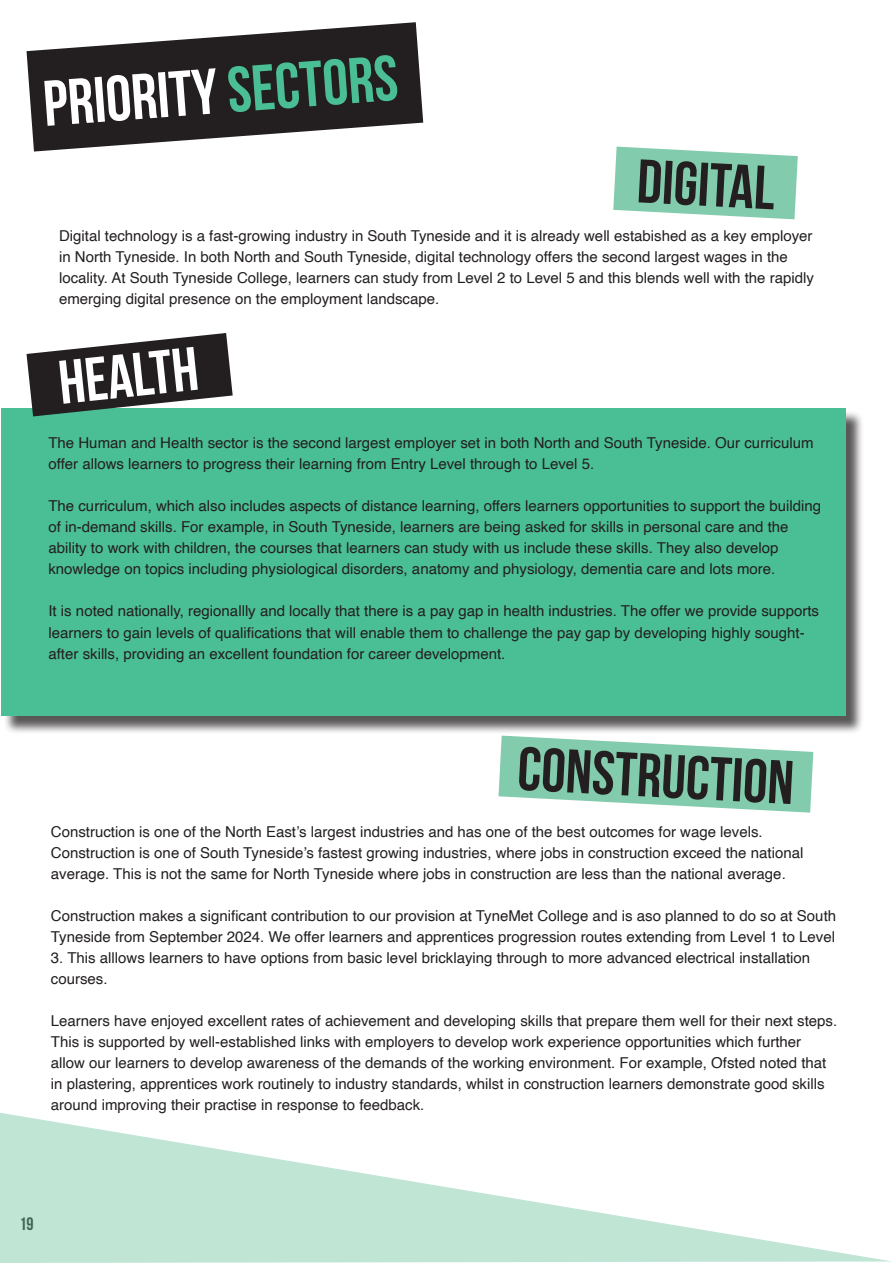
<style>
.page{position:relative;width:893px;height:1263px;background:#fff}
.page>*{position:absolute;margin:0;border:0;box-sizing:border-box;transform-origin:0 0}
.t1{font:700 64.35px "Bebas Neue";color:#fff}
.t2{font:700 61.5px "Bebas Neue";color:#231f20}
.t3{font:700 61.5px "Bebas Neue";color:#fff}
.t4{font:700 18px "Bebas Neue";color:#000}
.t5{font:15px/21px "Helvetica";color:#231f20}
.s1{color:#4abe94}
</style>
<div class="page">
<div style="left:3px;top:410px;width:861px;height:324px;background:#231f20;opacity:.75"></div>
<div style="left:1px;top:408px;width:844px;height:308px;background:#4abe94"></div>
<svg style="left:27px;top:333px;width:206px;height:83px"></svg>
<svg style="left:498px;top:736px;width:315px;height:77px"></svg>
<svg style="left:27px;top:22px;width:396px;height:130px;fill:#231f20"></svg>
<svg style="left:613px;top:147px;width:185px;height:72px;background:#93d2b7"></svg>
<svg style="left:0;top:1113px;width:892px;height:150px"></svg>
<hr style="left:892px;top:14px;width:1px;height:328px;background:#231f20">
<p class="t1" style="left:41px;top:68px;width:357px;rotate:-4deg">Priority <span class="s1">Sectors</span></p>
<p class="t2" style="left:639px;top:147px;width:139px;rotate:3deg">Digital</p>
<p class="t5" style="left:59px;top:226px;width:756px">Digital technology is a fast-growing industry in South Tyneside and it is already well estabished as a key employer in North Tyneside. In both North and South Tyneside, digital technology offers the second largest wages in the locality. At South Tyneside College, learners can study from Level 2 to Level 5 and this blends well with the rapidly emerging digital presence on the employment landscape.</p>
<p class="t3" style="left:55px;top:349px;width:141px;rotate:-6deg">Health</p>
<p class="t5" style="left:48px;top:433px;width:767px">The Human and Health sector is the second largest employer set in both North and South Tyneside. Our curriculum offer allows learners to progress their learning from Entry Level through to Level 5.</p>
<p class="t5" style="left:48px;top:496px;width:774px">The curriculum, which also includes aspects of distance learning, offers learners opportunities to support the building of in-demand skills. For example, in South Tyneside, learners are being asked for skills in personal care and the ability to work with children, the courses that learners can study with us include these skills. They also develop knowledge on topics including physiological disorders, anatomy and physiology, dementia care and lots more.</p>
<p class="t5" style="left:48px;top:601px;width:772px">It is noted nationally, regionallly and locally that there is a pay gap in health industries. The offer we provide supports learners to gain levels of qualifications that will enable them to challenge the pay gap by developing highly sought&shy;after skills, providing an excellent foundation for career development.</p>
<p class="t2" style="left:520px;top:735px;width:278px;rotate:3deg">Construction</p>
<p class="t5" style="left:51px;top:822px;width:754px">Construction is one of the North East’s largest industries and has one of the best outcomes for wage levels.<br>Construction is one of South Tyneside’s fastest growing industries, where jobs in construction exceed the national average. This is not the same for North Tyneside where jobs in construction are less than the national average.</p>
<p class="t5" style="left:51px;top:906px;width:787px">Construction makes a significant contribution to our provision at TyneMet College and is aso planned to do so at South<br>Tyneside from September 2024. We offer learners and apprentices progression routes extending from Level 1 to Level</p>
<p class="t5" style="left:51px;top:948px;width:761px">3. This alllows learners to have options from basic level bricklaying through to more advanced electrical installation courses.</p>
<p class="t5" style="left:51px;top:1011px;width:788px">Learners have enjoyed excellent rates of achievement and developing skills that prepare them well for their next steps.<br>This is supported by well-established links with employers to develop work experience opportunities which further allow our learners to develop awareness of the demands of the working environment. For example, Ofsted noted that in plastering, apprentices work routinely to industry standards, whilst in construction learners demonstrate good skills around improving their practise in response to feedback.</p>
<p class="t4" style="left:19px;top:1213px;width:16px">19</p>
</div>
